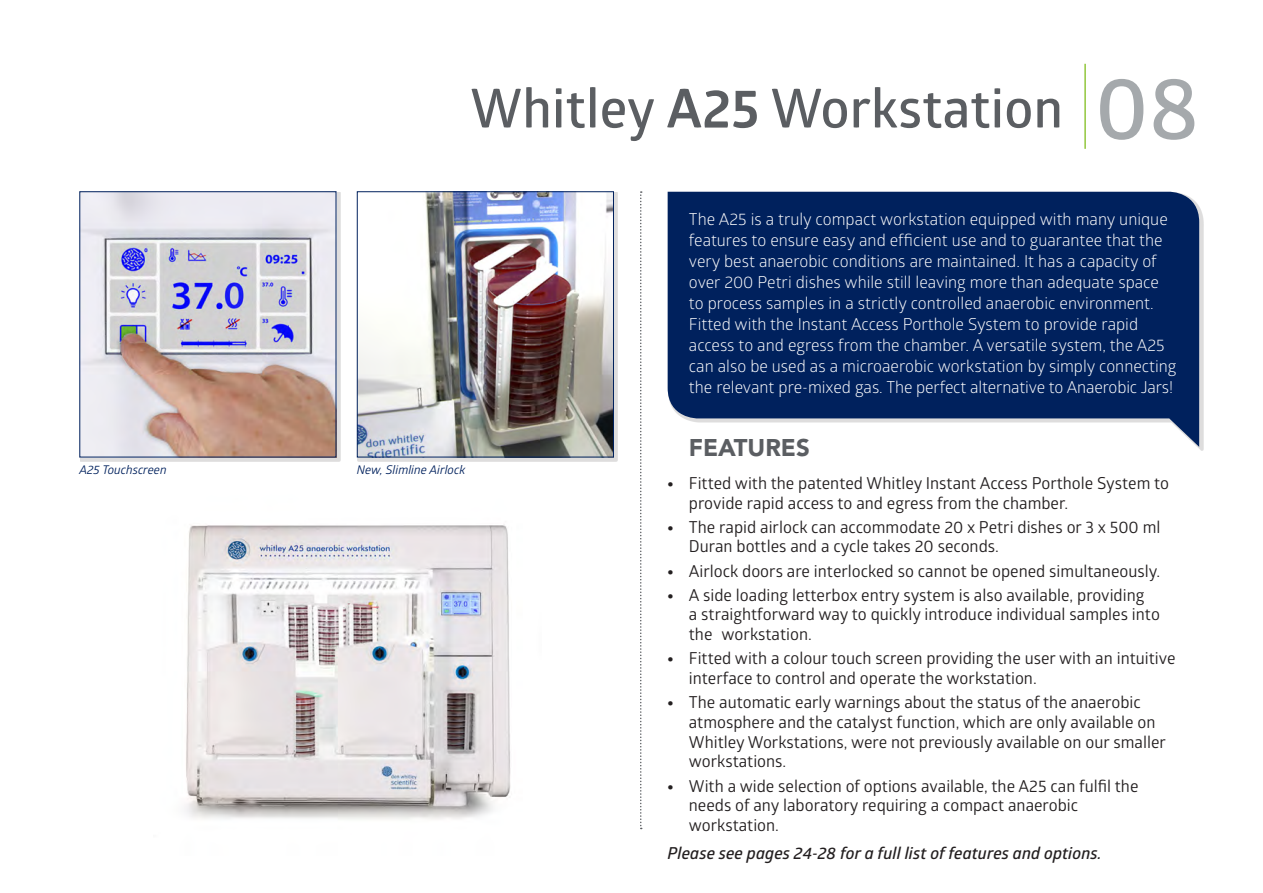
<style>
.page{position:relative;width:1263px;height:893px;background:#fff}
.page>*{position:absolute;margin:0;border:0;box-sizing:border-box;transform-origin:0 0}
.Table_of_contents_2{font:600 87px "Glober";color:#a5a9ac}
.Headline_1{font:600 54px "Glober";color:#5b5e62}
.Headline_2{font:900 24px "Avenir";color:#5b5e62}
.Headline_2-2{font:16.5px/19.8px "Glober";color:#231f20}
.t1{font:16.5px/21px "Glober";color:#fff}
.Headline_2-3{font:italic 600 16.5px "Glober";color:#231f20}
.Quotes{font:italic 12px "Glober";color:#00215d}
.s1{font-weight:700}
.s2{font-weight:800}
</style>
<div class="page">
<hr style="left:1084px;top:64px;width:2px;height:85px;background:#92c73d">
<svg style="left:640px;top:191px;width:2px;height:638px"></svg>
<div style="left:668px;top:192px;width:535px;height:259px;background:#231f20;opacity:.15"></div>
<svg style="left:668px;top:192px;width:531px;height:255px;background:#1b396e"></svg>
<img style="left:185px;top:525px;width:326px;height:295px">
<div style="left:357px;top:192px;width:261px;height:269px;background:#231f20;opacity:.15"></div>
<img style="left:359px;top:193px;width:253px;height:262px">
<div style="left:357px;top:191px;width:257px;height:266px;border:1px solid #00215d"></div>
<div style="left:80px;top:192px;width:260px;height:269px;background:#231f20;opacity:.15"></div>
<img style="left:81px;top:193px;width:253px;height:262px">
<p class="Headline_1" style="left:470px;top:71px;width:594px">Whitley <span class="s1">A25</span> Workstation</p>
<p class="Table_of_contents_2" style="left:1095px;top:47px;width:106px">08</p>
<p class="Quotes" style="left:79px;top:462px;width:89px">A25 Touchscreen</p>
<p class="Quotes" style="left:357px;top:462px;width:110px">New, Slimline Airlock</p>
<p class="t1" style="left:689px;top:208px;width:489px">The A25 is a truly compact workstation equipped with many unique features to ensure easy and efficient use and to guarantee that the very best anaerobic conditions are maintained. It has a capacity of over 200 Petri dishes while still leaving more than adequate space to process samples in a strictly controlled anaerobic environment.<br>Fitted with the Instant Access Porthole System to provide rapid access to and egress from the chamber. A versatile system, the A25 can also be used as a microaerobic workstation by simply connecting the relevant pre-mixed gas. The perfect alternative to Anaerobic Jars!</p>
<p class="Headline_2" style="left:689px;top:433px;width:122px">FEATURES</p>
<p class="Headline_2-2" style="left:689px;top:472px;width:482px;text-indent:-21px"><span class="s2">•</span> Fitted with the patented Whitley Instant Access Porthole System to provide rapid access to and egress from the chamber.</p>
<p class="Headline_2-2" style="left:689px;top:516px;width:473px;text-indent:-21px"><span class="s2">•</span> The rapid airlock can accommodate 20 x Petri dishes or 3 x 500 ml<br>Duran bottles and a cycle takes 20 seconds.</p>
<p class="Headline_2-2" style="left:668px;top:560px;width:494px"><span class="s2">•</span> Airlock doors are interlocked so cannot be opened simultaneously.</p>
<p class="Headline_2-2" style="left:689px;top:584px;width:473px;text-indent:-21px"><span class="s2">•</span> A side loading letterbox entry system is also available, providing<br>a straightforward way to quickly introduce individual samples into the workstation.</p>
<p class="Headline_2-2" style="left:689px;top:648px;width:488px;text-indent:-21px"><span class="s2">•</span> Fitted with a colour touch screen providing the user with an intuitive interface to control and operate the workstation.</p>
<p class="Headline_2-2" style="left:689px;top:692px;width:478px;text-indent:-21px"><span class="s2">•</span> The automatic early warnings about the status of the anaerobic atmosphere and the catalyst function, which are only available on Whitley Workstations, were not previously available on our smaller workstations.</p>
<p class="Headline_2-2" style="left:689px;top:775px;width:451px;text-indent:-21px"><span class="s2">•</span> With a wide selection of options available, the A25 can fulfil the needs of any laboratory requiring a compact anaerobic workstation.</p>
<p class="Headline_2-3" style="left:668px;top:842px;width:435px">Please see pages 24-28 for a full list of features and options.</p>
</div>
